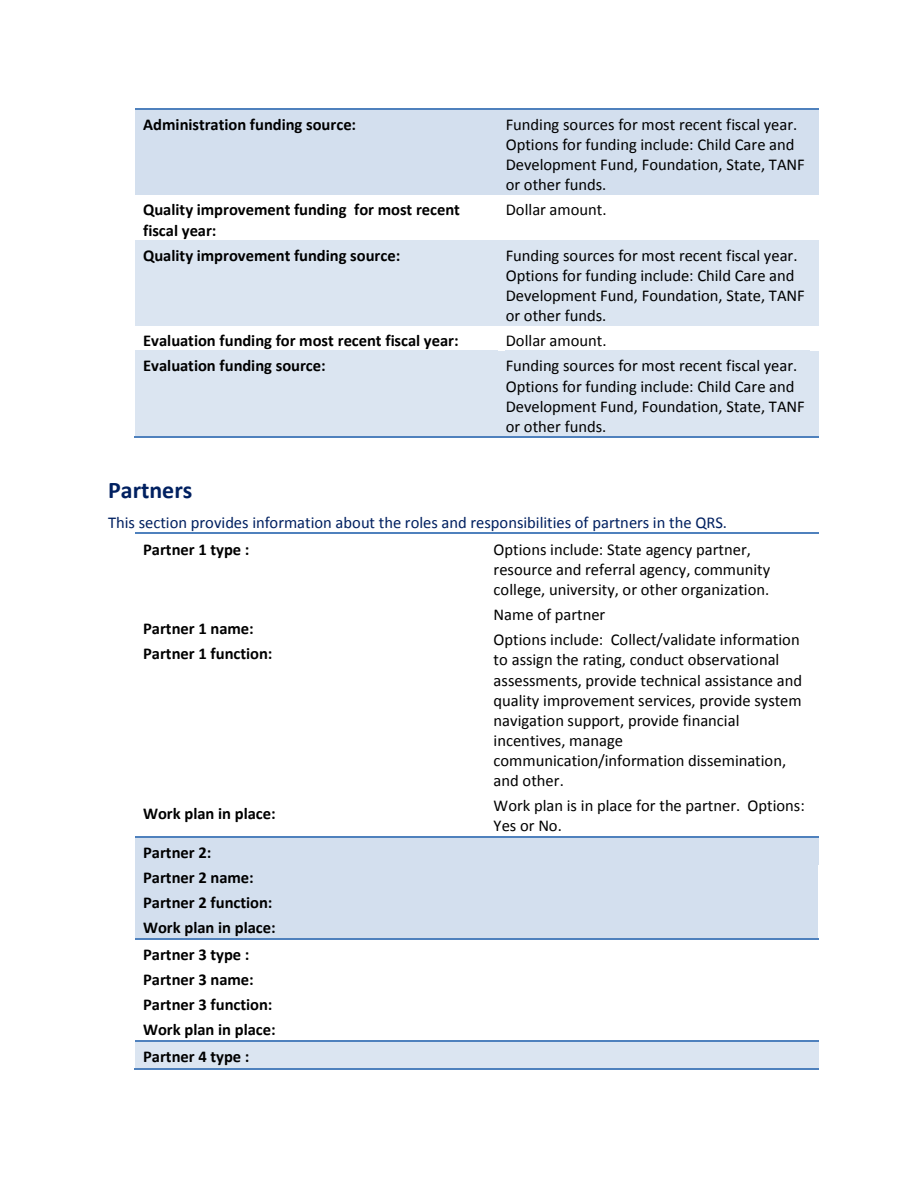
<style>
.page{position:relative;width:918px;height:1188px;background:#fff}
.page>*{position:absolute;margin:0;border:0;box-sizing:border-box;transform-origin:0 0}
.t1{font:700 24px "Calibri";color:#002060}
.t2{font:16.5px/20.1px "Calibri";color:#000}
.t3{font:700 16.5px/20.1px "Calibri";color:#000}
.t4{font:16.5px "Calibri";color:#002060}
</style>
<div class="page">
<div style="left:135px;top:109px;width:8px;height:26px;background:#d3dfee"></div>
<div style="left:489px;top:109px;width:9px;height:26px;background:#d3dfee"></div>
<div style="left:135px;top:135px;width:363px;height:60px;background:#d3dfee"></div>
<div style="left:143px;top:109px;width:346px;height:26px;background:#d3dfee"></div>
<div style="left:498px;top:109px;width:8px;height:86px;background:#d3dfee"></div>
<div style="left:810px;top:109px;width:8px;height:86px;background:#d3dfee"></div>
<div style="left:506px;top:109px;width:304px;height:26px;background:#d3dfee"></div>
<div style="left:506px;top:135px;width:304px;height:20px;background:#d3dfee"></div>
<div style="left:506px;top:155px;width:304px;height:20px;background:#d3dfee"></div>
<div style="left:506px;top:175px;width:304px;height:20px;background:#d3dfee"></div>
<hr style="left:135px;top:108px;width:363px;height:1px;background:#4f81bd">
<hr style="left:499px;top:108px;width:319px;height:1px;background:#4f81bd">
<div style="left:135px;top:240px;width:8px;height:25px;background:#dbe5f1"></div>
<div style="left:489px;top:240px;width:9px;height:25px;background:#dbe5f1"></div>
<div style="left:135px;top:265px;width:363px;height:61px;background:#dbe5f1"></div>
<div style="left:143px;top:240px;width:346px;height:25px;background:#dbe5f1"></div>
<div style="left:498px;top:240px;width:8px;height:86px;background:#dbe5f1"></div>
<div style="left:810px;top:240px;width:8px;height:86px;background:#dbe5f1"></div>
<div style="left:506px;top:240px;width:304px;height:25px;background:#dbe5f1"></div>
<div style="left:506px;top:265px;width:304px;height:21px;background:#dbe5f1"></div>
<div style="left:506px;top:286px;width:304px;height:20px;background:#dbe5f1"></div>
<div style="left:506px;top:306px;width:304px;height:20px;background:#dbe5f1"></div>
<div style="left:135px;top:351px;width:8px;height:25px;background:#dbe5f1"></div>
<div style="left:489px;top:351px;width:9px;height:25px;background:#dbe5f1"></div>
<div style="left:135px;top:376px;width:363px;height:60px;background:#dbe5f1"></div>
<div style="left:143px;top:351px;width:346px;height:25px;background:#dbe5f1"></div>
<div style="left:498px;top:351px;width:8px;height:85px;background:#dbe5f1"></div>
<div style="left:810px;top:351px;width:8px;height:85px;background:#dbe5f1"></div>
<div style="left:506px;top:351px;width:304px;height:25px;background:#dbe5f1"></div>
<div style="left:506px;top:376px;width:304px;height:20px;background:#dbe5f1"></div>
<div style="left:506px;top:396px;width:304px;height:20px;background:#dbe5f1"></div>
<div style="left:506px;top:416px;width:304px;height:20px;background:#dbe5f1"></div>
<hr style="left:134px;top:437px;width:364px;height:1px;background:#4f81bd">
<hr style="left:498px;top:437px;width:320px;height:1px;background:#4f81bd">
<hr style="left:135px;top:533px;width:351px;height:1px;background:#4f81bd">
<hr style="left:487px;top:533px;width:331px;height:1px;background:#4f81bd">
<div style="left:135px;top:838px;width:8px;height:100px;background:#d3dfee"></div>
<div style="left:477px;top:838px;width:9px;height:100px;background:#d3dfee"></div>
<div style="left:143px;top:838px;width:334px;height:25px;background:#d3dfee"></div>
<div style="left:143px;top:863px;width:334px;height:25px;background:#d3dfee"></div>
<div style="left:143px;top:888px;width:334px;height:25px;background:#d3dfee"></div>
<div style="left:143px;top:913px;width:334px;height:25px;background:#d3dfee"></div>
<div style="left:486px;top:838px;width:8px;height:26px;background:#d3dfee"></div>
<div style="left:810px;top:838px;width:8px;height:26px;background:#d3dfee"></div>
<div style="left:486px;top:864px;width:332px;height:74px;background:#d3dfee"></div>
<div style="left:494px;top:838px;width:316px;height:26px;background:#d3dfee"></div>
<hr style="left:135px;top:836px;width:351px;height:1px;background:#4f81bd">
<hr style="left:487px;top:836px;width:331px;height:1px;background:#4f81bd">
<hr style="left:135px;top:938px;width:351px;height:1px;background:#4f81bd">
<hr style="left:487px;top:938px;width:331px;height:1px;background:#4f81bd">
<div style="left:135px;top:1041px;width:8px;height:25px;background:#dbe5f1"></div>
<div style="left:477px;top:1041px;width:9px;height:25px;background:#dbe5f1"></div>
<hr style="left:135px;top:1066px;width:351px;height:2px;background:#dbe5f1">
<div style="left:143px;top:1041px;width:334px;height:25px;background:#dbe5f1"></div>
<div style="left:486px;top:1041px;width:8px;height:27px;background:#dbe5f1"></div>
<div style="left:810px;top:1041px;width:8px;height:27px;background:#dbe5f1"></div>
<div style="left:494px;top:1041px;width:316px;height:27px;background:#dbe5f1"></div>
<hr style="left:135px;top:1040px;width:351px;height:1px;background:#4f81bd">
<hr style="left:487px;top:1040px;width:331px;height:1px;background:#4f81bd">
<hr style="left:134px;top:1068px;width:352px;height:2px;background:#4f81bd">
<hr style="left:486px;top:1068px;width:332px;height:2px;background:#4f81bd">
<p class="t3" style="left:143px;top:116px;width:215px">Administration funding source:</p>
<p class="t2" style="left:506px;top:116px;width:301px">Funding sources for most recent fiscal year.<br>Options for funding include: Child Care and Development Fund, Foundation, State, TANF or other funds.</p>
<p class="t3" style="left:143px;top:201px;width:318px">Quality improvement funding for most recent fiscal year:</p>
<p class="t2" style="left:506px;top:201px;width:102px">Dollar amount.</p>
<p class="t3" style="left:143px;top:247px;width:259px">Quality improvement funding source:</p>
<p class="t2" style="left:506px;top:247px;width:301px">Funding sources for most recent fiscal year.<br>Options for funding include: Child Care and Development Fund, Foundation, State, TANF or other funds.</p>
<p class="t3" style="left:143px;top:332px;width:317px">Evaluation funding for most recent fiscal year:</p>
<p class="t2" style="left:506px;top:332px;width:102px">Dollar amount.</p>
<p class="t3" style="left:143px;top:357px;width:184px">Evaluation funding source:</p>
<p class="t2" style="left:506px;top:357px;width:301px">Funding sources for most recent fiscal year.<br>Options for funding include: Child Care and Development Fund, Foundation, State, TANF or other funds.</p>
<p class="t1" style="left:108px;top:480px;width:86px">Partners</p>
<p class="t4" style="left:108px;top:516px;width:621px">This section provides information about the roles and responsibilities of partners in the QRS.</p>
<p class="t3" style="left:143px;top:541px;width:108px">Partner 1 type :</p>
<p class="t2" style="left:494px;top:541px;width:278px">Options include: State agency partner, resource and referral agency, community college, university, or other organization.</p>
<p class="t2" style="left:494px;top:606px;width:113px">Name of partner</p>
<p class="t2" style="left:494px;top:631px;width:310px">Options include: Collect/validate information to assign the rating, conduct observational assessments, provide technical assistance and quality improvement services, provide system navigation support, provide financial incentives, manage communication/information dissemination, and other.</p>
<p class="t2" style="left:494px;top:797px;width:313px">Work plan is in place for the partner. Options:<br>Yes or No.</p>
<p class="t3" style="left:143px;top:620px;width:112px">Partner 1 name:</p>
<p class="t3" style="left:143px;top:645px;width:131px">Partner 1 function:</p>
<p class="t3" style="left:143px;top:804px;width:134px">Work plan in place:</p>
<p class="t3" style="left:143px;top:844px;width:70px">Partner 2:</p>
<p class="t3" style="left:143px;top:869px;width:112px">Partner 2 name:</p>
<p class="t3" style="left:143px;top:894px;width:131px">Partner 2 function:</p>
<p class="t3" style="left:143px;top:919px;width:134px">Work plan in place:</p>
<p class="t3" style="left:143px;top:946px;width:108px">Partner 3 type :</p>
<p class="t3" style="left:143px;top:971px;width:112px">Partner 3 name:</p>
<p class="t3" style="left:143px;top:996px;width:131px">Partner 3 function:</p>
<p class="t3" style="left:143px;top:1021px;width:134px">Work plan in place:</p>
<p class="t3" style="left:143px;top:1048px;width:108px">Partner 4 type :</p>
</div>
